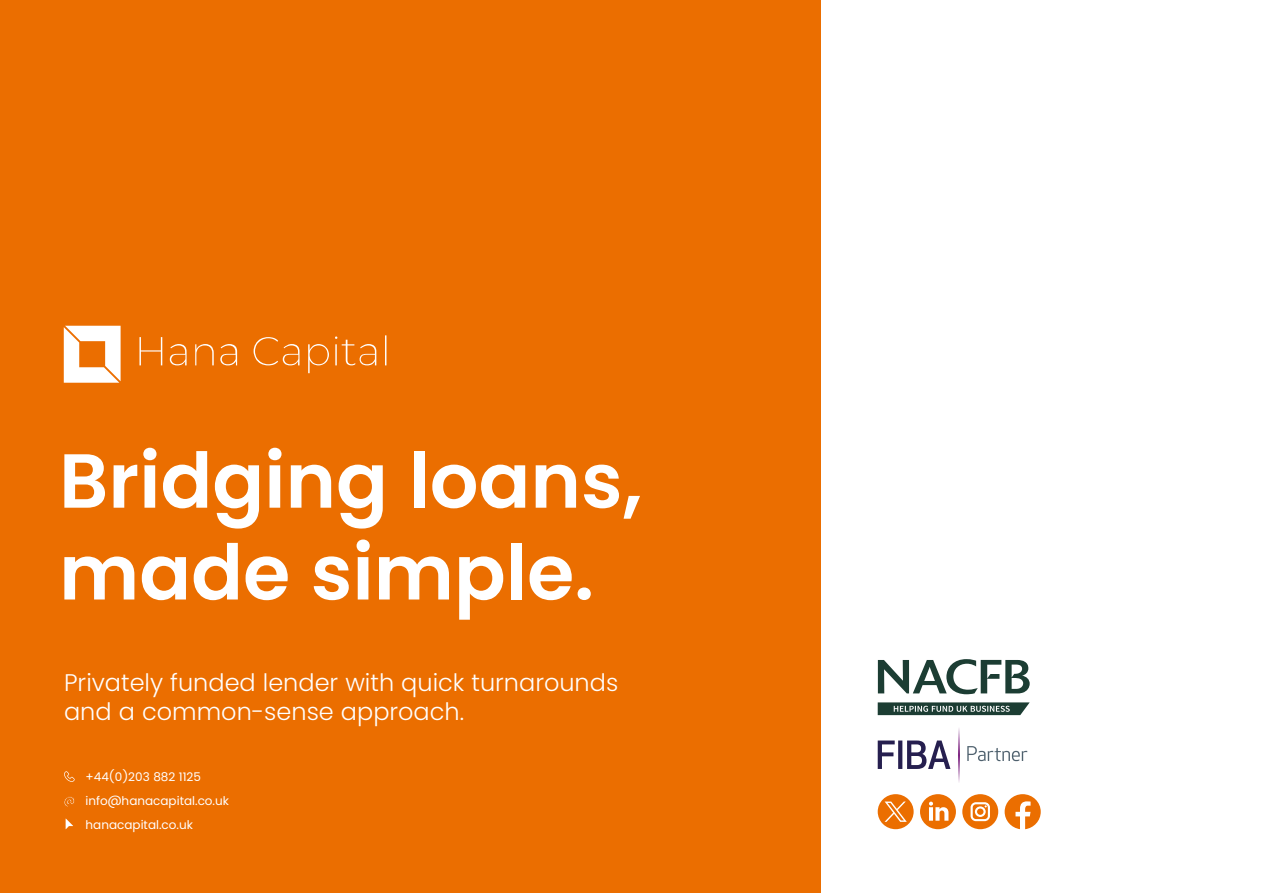
<style>
.page{position:relative;width:1263px;height:893px;background:#fff}
.page>*{position:absolute;margin:0;border:0;box-sizing:border-box;transform-origin:0 0}
.t1{font:600 76.5px "Poppins";color:#fff}
.t2{font:300 24px/28.8px "Poppins";color:#fff}
.t3{font:12px "Poppins";color:#fff}
</style>
<div class="page">
<div style="left:0;top:0;width:820px;height:893px;background:#eb6e00"></div>
<svg style="left:64px;top:796px;width:11px;height:11px"></svg>
<svg style="left:66px;top:818px;width:7px;height:11px"></svg>
<svg style="left:64px;top:771px;width:11px;height:11px"></svg>
<svg style="left:139px;top:335px;width:247px;height:38px"></svg>
<svg style="left:64px;top:326px;width:57px;height:57px"></svg>
<svg style="left:878px;top:794px;width:36px;height:35px"></svg>
<svg style="left:962px;top:794px;width:36px;height:35px"></svg>
<svg style="left:1005px;top:794px;width:36px;height:35px"></svg>
<svg style="left:920px;top:794px;width:36px;height:35px"></svg>
<svg style="left:958px;top:728px;width:2px;height:54px"></svg>
<svg style="left:878px;top:740px;width:72px;height:29px"></svg>
<svg style="left:967px;top:746px;width:60px;height:15px"></svg>
<svg style="left:878px;top:659px;width:152px;height:35px"></svg>
<svg style="left:878px;top:702px;width:152px;height:13px;background:#49635b"></svg>
<p class="t1" style="left:59px;top:437px;width:585px">Bridging loans,</p>
<p class="t1" style="left:59px;top:528px;width:536px">made simple.</p>
<p class="t2" style="left:64px;top:668px;width:556px">Privately funded lender with quick turnarounds and a common-sense approach.</p>
<p class="t3" style="left:86px;top:770px;width:117px">+44(0)203 882 1125</p>
<p class="t3" style="left:86px;top:794px;width:145px">info@hanacapital.co.uk</p>
<p class="t3" style="left:86px;top:818px;width:109px">hanacapital.co.uk</p>
</div>
